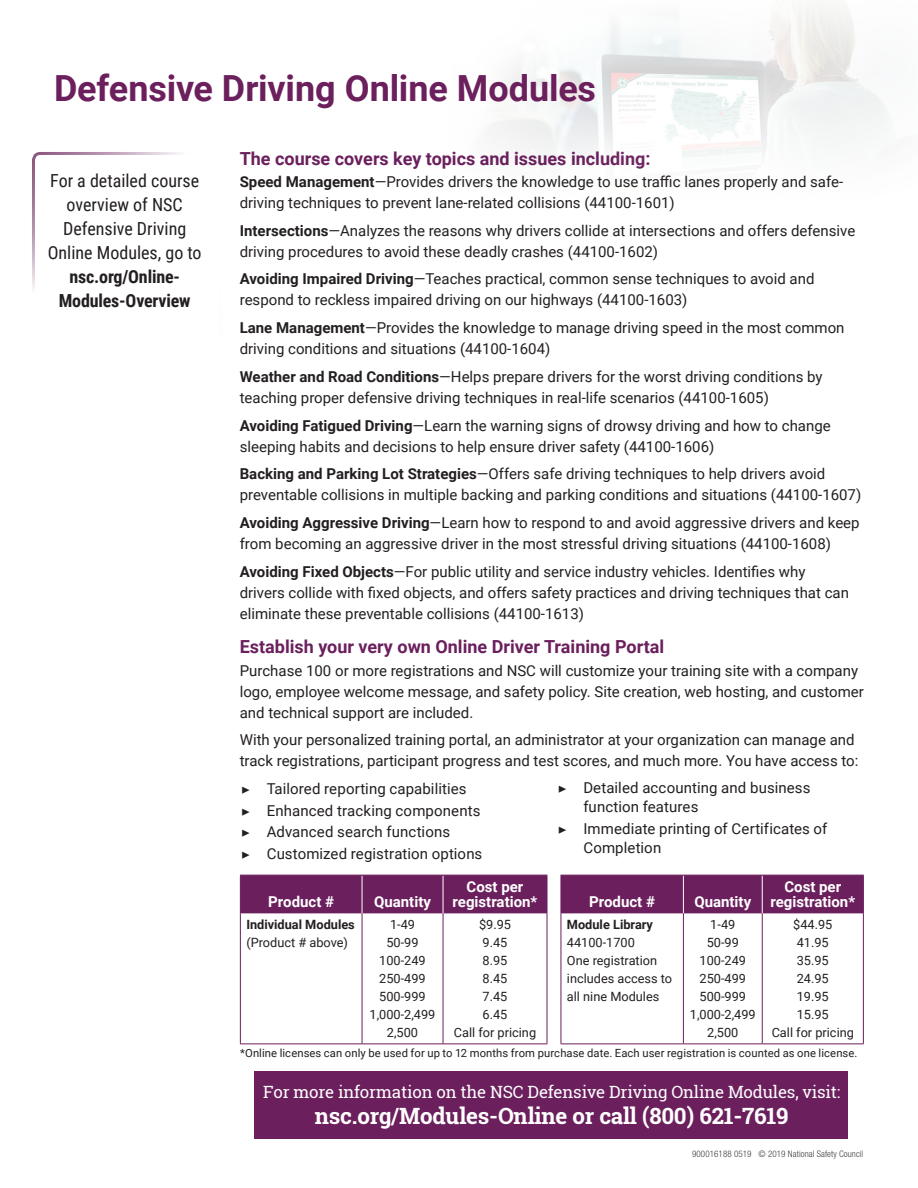
<style>
.page{position:relative;width:918px;height:1188px;background:#fff}
.page>*{position:absolute;margin:0;border:0;box-sizing:border-box;transform-origin:0 0}
.t1{font:700 36px "Roboto";letter-spacing:-.005em;color:#6b1f5d}
.t2{font:700 22.35px "Roboto Slab";letter-spacing:-.01em;color:#fff}
.t3{font:700 18px "Roboto";color:#6b1f5d}
.t4{font:18px/24px "Roboto Condensed";color:#231f20;text-align:center}
.t5{font:700 18px/24px "Roboto Condensed";letter-spacing:-.01em;color:#231f20;text-align:center}
.t6{font:16.8px "Roboto Slab";letter-spacing:-.01em;color:#fff}
.BODY{font:15px/21px "Roboto";color:#231f20}
.BODY-2{font:700 15px/15px "Roboto";color:#fff;text-align:center}
.BODY-3{font:12.75px/18px "Roboto";color:#231f20}
.BODY-4{font:700 12.75px "Roboto";color:#231f20}
.t7{font:11.25px "Roboto";letter-spacing:.005em;color:#221e1f}
.t8{font:300 condensed 9px "Helvetica Neue LT Std";letter-spacing:.01em;color:#3e3e3f}
.s1{font-weight:700}
.s2{font-family:"Minion Pro"}
</style>
<div class="page">
<img style="left:493px;top:7px;width:396px;height:153px">
<div style="left:32px;top:152px;width:190px;height:190px;border:3px solid #fff;border-radius:7px"></div>
<div style="left:241px;top:876px;width:306px;height:37px;background:#6b1f5d"></div>
<hr style="left:362px;top:876px;width:1px;height:37px;background:#fff">
<hr style="left:443px;top:876px;width:1px;height:37px;background:#fff">
<hr style="left:240px;top:875px;width:122px;height:1px;background:#6b1f5d">
<hr style="left:240px;top:876px;width:1px;height:37px;background:#6b1f5d">
<hr style="left:362px;top:875px;width:81px;height:1px;background:#6b1f5d">
<hr style="left:443px;top:875px;width:104px;height:1px;background:#6b1f5d">
<hr style="left:547px;top:876px;width:1px;height:37px;background:#6b1f5d">
<hr style="left:240px;top:913px;width:1px;height:131px;background:#6b1f5d">
<hr style="left:547px;top:913px;width:1px;height:131px;background:#6b1f5d">
<hr style="left:362px;top:913px;width:1px;height:131px;background:#6b1f5d">
<hr style="left:443px;top:913px;width:1px;height:131px;background:#6b1f5d">
<hr style="left:240px;top:1044px;width:122px;height:1px;background:#6b1f5d">
<hr style="left:362px;top:1044px;width:81px;height:1px;background:#6b1f5d">
<hr style="left:443px;top:1044px;width:104px;height:1px;background:#6b1f5d">
<div style="left:562px;top:876px;width:301px;height:37px;background:#6b1f5d"></div>
<hr style="left:683px;top:876px;width:1px;height:37px;background:#fff">
<hr style="left:762px;top:876px;width:1px;height:37px;background:#fff">
<hr style="left:561px;top:875px;width:122px;height:1px;background:#6b1f5d">
<hr style="left:561px;top:876px;width:1px;height:37px;background:#6b1f5d">
<hr style="left:683px;top:875px;width:79px;height:1px;background:#6b1f5d">
<hr style="left:762px;top:875px;width:102px;height:1px;background:#6b1f5d">
<hr style="left:863px;top:876px;width:1px;height:37px;background:#6b1f5d">
<hr style="left:561px;top:913px;width:1px;height:131px;background:#6b1f5d">
<hr style="left:863px;top:913px;width:1px;height:131px;background:#6b1f5d">
<hr style="left:561px;top:1044px;width:122px;height:1px;background:#6b1f5d">
<hr style="left:683px;top:1044px;width:79px;height:1px;background:#6b1f5d">
<hr style="left:762px;top:1044px;width:102px;height:1px;background:#6b1f5d">
<hr style="left:683px;top:913px;width:1px;height:131px;background:#6b1f5d">
<hr style="left:762px;top:913px;width:1px;height:131px;background:#6b1f5d">
<div style="left:254px;top:1071px;width:594px;height:68px;background:#6b1f5d"></div>
<p class="t1" style="left:54px;top:63px;width:544px">Defensive Driving Online Modules</p>
<p class="t4" style="left:48px;top:168px;width:155px">For a detailed course overview of NSC<br>Defensive Driving<br>Online Modules, go to</p>
<p class="t5" style="left:59px;top:264px;width:133px">nsc.org/Online-<br>Modules-Overview</p>
<h1 class="t3" style="left:240px;top:146px;width:412px">The course covers key topics and issues including:</h1>
<p class="BODY" style="left:240px;top:170px;width:605px"><span class="s1">Speed Management</span>—Provides drivers the knowledge to use traffic lanes properly and safe&shy;driving techniques to prevent lane-related collisions (44100-1601)</p>
<p class="BODY" style="left:240px;top:219px;width:617px"><span class="s1">Intersections</span>—Analyzes the reasons why drivers collide at intersections and offers defensive driving procedures to avoid these deadly crashes (44100-1602)</p>
<p class="BODY" style="left:240px;top:268px;width:576px"><span class="s1">Avoiding Impaired Driving</span>—Teaches practical, common sense techniques to avoid and respond to reckless impaired driving on our highways (44100-1603)</p>
<p class="BODY" style="left:240px;top:317px;width:606px"><span class="s1">Lane Management</span>—Provides the knowledge to manage driving speed in the most common driving conditions and situations (44100-1604)</p>
<p class="BODY" style="left:240px;top:365px;width:584px"><span class="s1">Weather and Road Conditions</span>—Helps prepare drivers for the worst driving conditions by teaching proper defensive driving techniques in real-life scenarios (44100-1605)</p>
<p class="BODY" style="left:240px;top:414px;width:592px"><span class="s1">Avoiding Fatigued Driving</span>—Learn the warning signs of drowsy driving and how to change sleeping habits and decisions to help ensure driver safety (44100-1606)</p>
<p class="BODY" style="left:240px;top:463px;width:623px"><span class="s1">Backing and Parking Lot Strategies</span>—Offers safe driving techniques to help drivers avoid preventable collisions in multiple backing and parking conditions and situations (44100-1607)</p>
<p class="BODY" style="left:240px;top:512px;width:621px"><span class="s1">Avoiding Aggressive Driving</span>—Learn how to respond to and avoid aggressive drivers and keep from becoming an aggressive driver in the most stressful driving situations (44100-1608)</p>
<p class="BODY" style="left:240px;top:560px;width:611px"><span class="s1">Avoiding Fixed Objects</span>—For public utility and service industry vehicles. Identifies why drivers collide with fixed objects, and offers safety practices and driving techniques that can eliminate these preventable collisions (44100-1613)</p>
<h1 class="t3" style="left:240px;top:634px;width:426px">Establish your very own Online Driver Training Portal</h1>
<p class="BODY" style="left:240px;top:659px;width:626px">Purchase 100 or more registrations and NSC will customize your training site with a company logo, employee welcome message, and safety policy. Site creation, web hosting, and customer and technical support are included.</p>
<p class="BODY" style="left:240px;top:729px;width:620px">With your personalized training portal, an administrator at your organization can manage and track registrations, participant progress and test scores, and much more. You have access to:</p>
<p class="BODY" style="left:241px;top:778px;width:227px"><span class="s2">▶</span> Tailored reporting capabilities</p>
<p class="BODY" style="left:241px;top:799px;width:241px"><span class="s2">▶</span> Enhanced tracking components</p>
<p class="BODY" style="left:241px;top:821px;width:210px"><span class="s2">▶</span> Advanced search functions</p>
<p class="BODY" style="left:241px;top:843px;width:243px"><span class="s2">▶</span> Customized registration options</p>
<p class="BODY" style="left:583px;top:777px;width:229px;line-height:19.5px;text-indent:-26px"><span class="s2">▶</span> Detailed accounting and business function features</p>
<p class="BODY" style="left:583px;top:818px;width:245px;line-height:19.5px;text-indent:-26px"><span class="s2">▶</span> Immediate printing of Certificates of<br>Completion</p>
<p class="BODY-2" style="left:268px;top:894px;width:67px">Product #</p>
<p class="BODY-2" style="left:374px;top:894px;width:58px">Quantity</p>
<p class="BODY-2" style="left:453px;top:879px;width:86px">Cost per registration*</p>
<p class="BODY-2" style="left:589px;top:894px;width:67px">Product #</p>
<p class="BODY-2" style="left:694px;top:894px;width:58px">Quantity</p>
<p class="BODY-2" style="left:770px;top:879px;width:86px">Cost per registration*</p>
<p class="BODY-4" style="left:246px;top:915px;width:110px">Individual Modules</p>
<p class="BODY-3" style="left:246px;top:933px;width:103px">(Product # above)</p>
<p class="BODY-3" style="left:390px;top:915px;width:27px">1-49</p>
<p class="BODY-3" style="left:386px;top:933px;width:34px">50-99</p>
<p class="BODY-3" style="left:379px;top:951px;width:48px">100-249</p>
<p class="BODY-3" style="left:379px;top:969px;width:48px">250-499</p>
<p class="BODY-3" style="left:379px;top:987px;width:48px">500-999</p>
<p class="BODY-3" style="left:370px;top:1005px;width:67px">1,000-2,499</p>
<p class="BODY-3" style="left:387px;top:1023px;width:33px">2,500</p>
<p class="BODY-3" style="left:479px;top:915px;width:34px">$9.95</p>
<p class="BODY-3" style="left:483px;top:933px;width:26px">9.45</p>
<p class="BODY-3" style="left:483px;top:951px;width:26px">8.95</p>
<p class="BODY-3" style="left:483px;top:969px;width:26px">8.45</p>
<p class="BODY-3" style="left:483px;top:987px;width:26px">7.45</p>
<p class="BODY-3" style="left:483px;top:1005px;width:26px">6.45</p>
<p class="BODY-3" style="left:454px;top:1023px;width:84px">Call for pricing</p>
<p class="BODY-4" style="left:567px;top:915px;width:88px">Module Library</p>
<p class="BODY-3" style="left:567px;top:933px;width:70px">44100-1700</p>
<p class="BODY-3" style="left:567px;top:951px;width:107px">One registration includes access to all nine Modules</p>
<p class="BODY-3" style="left:710px;top:915px;width:27px">1-49</p>
<p class="BODY-3" style="left:707px;top:933px;width:34px">50-99</p>
<p class="BODY-3" style="left:700px;top:951px;width:48px">100-249</p>
<p class="BODY-3" style="left:700px;top:969px;width:48px">250-499</p>
<p class="BODY-3" style="left:700px;top:987px;width:48px">500-999</p>
<p class="BODY-3" style="left:690px;top:1005px;width:67px">1,000-2,499</p>
<p class="BODY-3" style="left:707px;top:1023px;width:33px">2,500</p>
<p class="BODY-3" style="left:793px;top:915px;width:41px">$44.95</p>
<p class="BODY-3" style="left:797px;top:933px;width:34px">41.95</p>
<p class="BODY-3" style="left:797px;top:951px;width:34px">35.95</p>
<p class="BODY-3" style="left:797px;top:969px;width:34px">24.95</p>
<p class="BODY-3" style="left:797px;top:987px;width:34px">19.95</p>
<p class="BODY-3" style="left:797px;top:1005px;width:34px">15.95</p>
<p class="BODY-3" style="left:772px;top:1023px;width:84px">Call for pricing</p>
<p class="t7" style="left:240px;top:1045px;width:619px">*Online licenses can only be used for up to 12 months from purchase date. Each user registration is counted as one license.</p>
<p class="t6" style="left:263px;top:1080px;width:579px">For more information on the NSC Defensive Driving Online Modules, visit:</p>
<p class="t2" style="left:315px;top:1101px;width:475px">nsc.org/Modules-Online or call (800) 621-7619</p>
<p class="t8" style="left:692px;top:1149px;width:172px">900016188 0519 © 2019 National Safety Council</p>
</div>
